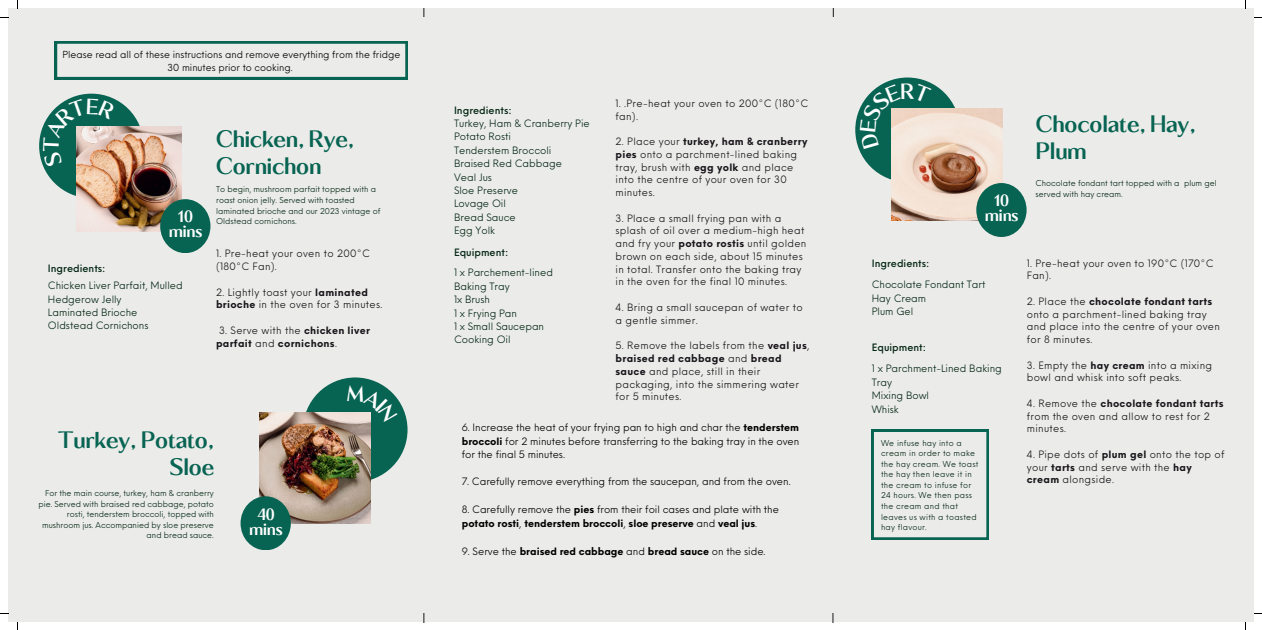
<style>
.page{position:relative;width:1262px;height:630px;background:#fff}
.page>*{position:absolute;margin:0;border:0;box-sizing:border-box;transform-origin:0 0}
.t1{font:700 15px/27px "Kalista Serif";color:#076352}
.t2{font:700 10.9px/15px "Kalista Serif";color:#fff;text-align:center}
.t3{font:9.9px/12.8px "Neue Einstellung";letter-spacing:.03em;color:#19151b}
.t4{font:9.9px/13.4px "Neue Einstellung";color:#052715}
.t5{font:9.9px/13.9px "Neue Einstellung";color:#000;text-align:justify}
.t6{font:500 9.9px "Neue Einstellung";color:#052715}
.t7{font:700 9.9px "Neue Einstellung";color:#000}
.t8{font:700 9.9px/12.8px "Neue Einstellung";letter-spacing:.03em;color:#19151b}
.t9{font:9.5px/12.8px "Neue Einstellung";color:#000;text-align:center}
.t10{font:7.9px/10.6px "Neue Einstellung";color:#052715}
.t11{font:7.9px/10.5px "Neue Einstellung";letter-spacing:.03em;color:#052715}
.s1{font-weight:700}
.s2{font-weight:400}
</style>
<div class="page">
<div style="left:8px;top:8px;width:1246px;height:614px;background:#ebece9"></div>
<div style="left:39px;top:94px;width:105px;height:104px;background:#076352;border-radius:50%"></div>
<svg style="left:832px;top:8px;width:2px;height:614px"></svg>
<div style="left:818px;top:17px;width:46px;height:596px;background:#ebece9"></div>
<svg style="left:872px;top:429px;width:116px;height:110px"></svg>
<hr style="left:423px;top:8px;width:1px;height:614px;background:#19151b">
<div style="left:397px;top:17px;width:45px;height:596px;background:#ebece9"></div>
<div style="left:303px;top:377px;width:104px;height:105px;background:#076352;border-radius:50%"></div>
<div style="left:855px;top:77px;width:105px;height:105px;background:#076352;border-radius:50%"></div>
<svg style="left:55px;top:41px;width:352px;height:38px"></svg>
<img style="left:77px;top:127px;width:104px;height:104px">
<div style="left:160px;top:199px;width:50px;height:54px;background:#076352;border-radius:50%"></div>
<img style="left:259px;top:412px;width:111px;height:111px">
<div style="left:241px;top:496px;width:50px;height:54px;background:#076352;border-radius:50%"></div>
<img style="left:891px;top:108px;width:111px;height:113px">
<div style="left:976px;top:183px;width:50px;height:54px;background:#076352;border-radius:50%"></div>
<svg style="left:43px;top:98px;width:73px;height:69px"></svg>
<svg style="left:347px;top:384px;width:51px;height:38px"></svg>
<svg style="left:860px;top:83px;width:71px;height:66px"></svg>
<p class="t9" style="left:63px;top:47px;width:339px">Please read all of these instructions and remove everything from the fridge<br>30 minutes prior to cooking.</p>
<p class="t6" style="left:48px;top:259px;width:59px">Ingredients:</p>
<p class="t2" style="left:169px;top:211px;width:35px">10 mins</p>
<p class="t4" style="left:48px;top:277px;width:136px">Chicken Liver Parfait, Mulled<br>Hedgerow Jelly<br>Laminated Brioche<br>Oldstead Cornichons</p>
<h1 class="t1" style="left:216px;top:128px;width:140px">Chicken, Rye,<br>Cornichon</h1>
<p class="t10" style="left:216px;top:183px;width:166px">To begin, mushroom parfait topped with a roast onion jelly. Served with toasted laminated brioche and our 2023 vintage of Oldstead cornichons.</p>
<p class="t3" style="left:216px;top:246px;width:155px">1. Pre-heat your oven to 200°C (180°C Fan).</p>
<p class="t3" style="left:216px;top:284px;width:168px">2. Lightly toast your <span class="s1">laminated brioche</span> in the oven for 3 minutes.</p>
<p class="t8" style="left:216px;top:323px;width:156px;text-indent:3px"><span class="s2">3. Serve with the</span> chicken liver parfait <span class="s2">and</span> cornichons<span class="s2">.</span></p>
<h1 class="t1" style="left:58px;top:429px;width:157px;text-align:right">Turkey, Potato,<br>Sloe</h1>
<p class="t10" style="left:38px;top:487px;width:177px;text-align:right">For the main course, turkey, ham &amp; cranberry pie. Served with braised red cabbage, potato rosti, tenderstem broccoli, topped with mushroom jus. Accompanied by sloe preserve and bread sauce.</p>
<p class="t2" style="left:249px;top:508px;width:35px">40 mins</p>
<p class="t6" style="left:454px;top:101px;width:59px">Ingredients:</p>
<p class="t4" style="left:454px;top:115px;width:137px">Turkey, Ham &amp; Cranberry Pie<br>Potato Rosti<br>Tenderstem Broccoli<br>Braised Red Cabbage<br>Veal Jus<br>Sloe Preserve<br>Lovage Oil<br>Bread Sauce<br>Egg Yolk</p>
<p class="t6" style="left:454px;top:244px;width:56px">Equipment:</p>
<p class="t4" style="left:454px;top:265px;width:100px">1 x Parchement-lined<br>Baking Tray<br>1x Brush<br>1 x Frying Pan<br>1 x Small Saucepan<br>Cooking Oil</p>
<p class="t3" style="left:615px;top:96px;width:194px">1. .Pre-heat your oven to 200°C (180°C fan).</p>
<p class="t3" style="left:615px;top:134px;width:193px">2. Place your <span class="s1">turkey, ham &amp; cranberry pies</span> onto a parchment-lined baking tray, brush with <span class="s1">egg yolk</span> and place into the centre of your oven for 30 minutes.</p>
<p class="t3" style="left:615px;top:210px;width:192px">3. Place a small frying pan with a splash of oil over a medium-high heat and fry your <span class="s1">potato rostis</span> until golden brown on each side, about 15 minutes in total. Transfer onto the baking tray in the oven for the final 10 minutes.</p>
<p class="t3" style="left:615px;top:300px;width:189px">4. Bring a small saucepan of water to a gentle simmer.</p>
<p class="t3" style="left:615px;top:338px;width:195px">5. Remove the labels from the <span class="s1">veal jus</span>, <span class="s1">braised red cabbage</span> and <span class="s1">bread sauce</span> and place, still in their packaging, into the simmering water for 5 minutes.</p>
<p class="t5" style="left:462px;top:419px;width:339px">6. Increase the heat of your frying pan to high and char the <span class="s1">tenderstem broccoli</span> for 2 minutes before transferring to the baking tray in the oven for the final 5 minutes.</p>
<p class="t5" style="left:462px;top:473px;width:330px">7. Carefully remove everything from the saucepan, and from the oven.</p>
<p class="t5" style="left:462px;top:501px;width:319px;line-height:14.2px">8. Carefully remove the <span class="s1">pies</span> from their foil cases and plate with the <span class="s1">potato rosti</span>, <span class="s1">tenderstem broccoli</span>, <span class="s1">sloe preserve</span> and <span class="s1">veal jus</span>.</p>
<p class="t7" style="left:462px;top:542px;width:305px"><span class="s2">9. Serve the</span> braised red cabbage <span class="s2">and</span> bread sauce <span class="s2">on the side.</span></p>
<p class="t2" style="left:985px;top:195px;width:35px">10 mins</p>
<h1 class="t1" style="left:1036px;top:113px;width:161px">Chocolate, Hay,<br>Plum</h1>
<p class="t10" style="left:1035px;top:177px;width:183px">Chocolate fondant tart topped with a plum gel served with hay cream.</p>
<p class="t6" style="left:872px;top:254px;width:59px">Ingredients:</p>
<p class="t4" style="left:872px;top:277px;width:115px">Chocolate Fondant Tart<br>Hay Cream<br>Plum Gel</p>
<p class="t6" style="left:872px;top:338px;width:56px">Equipment:</p>
<p class="t4" style="left:872px;top:361px;width:132px">1 x Parchment-Lined Baking<br>Tray<br>Mixing Bowl<br>Whisk</p>
<p class="t11" style="left:881px;top:436px;width:99px">We infuse hay into a cream in order to make the hay cream. We toast the hay then leave it in the cream to infuse for<br>24 hours. We then pass the cream and that leaves us with a toasted hay flavour.</p>
<p class="t3" style="left:1027px;top:255px;width:188px">1. Pre-heat your oven to 190°C (170°C<br>Fan).</p>
<p class="t3" style="left:1027px;top:293px;width:195px">2. Place the <span class="s1">chocolate fondant tarts </span>onto a parchment-lined baking tray and place into the centre of your oven for 8 minutes.</p>
<p class="t3" style="left:1027px;top:357px;width:187px">3. Empty the <span class="s1">hay cream</span> into a mixing bowl and whisk into soft peaks.</p>
<p class="t3" style="left:1027px;top:395px;width:198px">4. Remove the <span class="s1">chocolate fondant tarts </span>from the oven and allow to rest for 2 minutes.</p>
<p class="t3" style="left:1027px;top:446px;width:199px">4. Pipe dots of <span class="s1">plum gel</span> onto the top of your <span class="s1">tarts</span> and serve with the <span class="s1">hay cream</span> alongside.</p>
</div>
